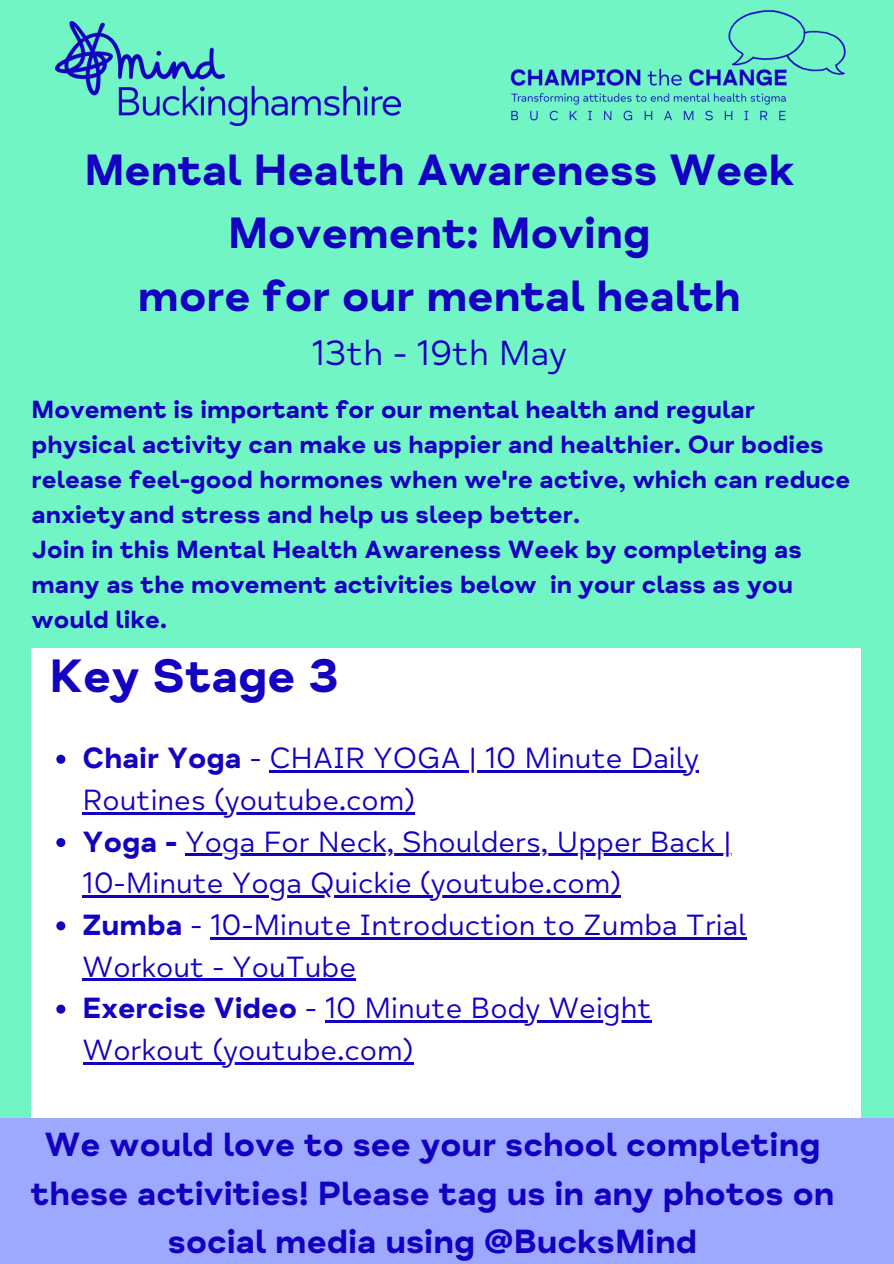
<style>
.page{position:relative;width:894px;height:1264px;background:#fff}
.page>*{position:absolute;margin:0;border:0;box-sizing:border-box;transform-origin:0 0}
.t1{font:700 48px "Mind Meridian";color:#1300c1}
.t2{font:700 45px/62.8px "Mind Meridian";color:#1300c1;text-align:center}
.t3{font:35.7px "Mind Meridian";color:#1300c1}
.t4{font:700 34.35px/48.2px "Mind Meridian";color:#1300c1;text-align:center}
.t5{font:30px/41.7px "Mind Meridian";color:#1300c1}
.t6{font:700 25.5px/34.8px "Mind Meridian";color:#1300c1}
.s1{font-weight:700}
</style>
<div class="page">
<div style="left:0;top:0;width:893px;height:1263px;background:#71f5c4"></div>
<div style="left:32px;top:648px;width:828px;height:573px;background:#fff"></div>
<img style="left:56px;top:22px;width:344px;height:103px">
<img style="left:510px;top:9px;width:336px;height:112px">
<svg style="left:56px;top:754px;width:9px;height:9px"></svg>
<hr style="left:269px;top:770px;width:429px;height:2px;background:#1300c1">
<hr style="left:83px;top:812px;width:332px;height:2px;background:#1300c1">
<svg style="left:56px;top:838px;width:9px;height:9px"></svg>
<hr style="left:185px;top:853px;width:546px;height:3px;background:#1300c1">
<hr style="left:83px;top:895px;width:538px;height:2px;background:#1300c1">
<svg style="left:56px;top:921px;width:9px;height:9px"></svg>
<hr style="left:210px;top:937px;width:536px;height:2px;background:#1300c1">
<hr style="left:83px;top:978px;width:273px;height:3px;background:#1300c1">
<svg style="left:56px;top:1004px;width:9px;height:9px"></svg>
<hr style="left:325px;top:1020px;width:326px;height:2px;background:#1300c1">
<hr style="left:83px;top:1062px;width:330px;height:2px;background:#1300c1">
<div style="left:0;top:1118px;width:893px;height:145px;background:#9da8ff"></div>
<h2 class="t2" style="left:84px;top:140px;width:711px">Mental Health Awareness Week<br>Movement: Moving<br>more for our mental health</h2>
<h3 class="t3" style="left:311px;top:331px;width:257px">13th - 19th May</h3>
<p class="t6" style="left:32px;top:392px;width:820px">Movement is important for our mental health and regular physical activity can make us happier and healthier. Our bodies release feel-good hormones when we're active, which can reduce anxietyand stress and help us sleep better.<br>Join in this Mental Health Awareness Week by completing as many as the movement activities below in your class as you would like.</p>
<h1 class="t1" style="left:50px;top:646px;width:290px">Key Stage 3</h1>
<p class="t5" style="left:83px;top:738px;width:665px"><span class="s1">Chair Yoga</span> - CHAIR YOGA | 10 Minute Daily Routines (youtube.com)<br><span class="s1">Yoga -</span> Yoga For Neck, Shoulders, Upper Back | 10-Minute Yoga Quickie (youtube.com)<br><span class="s1">Zumba</span> - 10-Minute Introduction to Zumba Trial Workout - YouTube<br><span class="s1">Exercise Video</span> - 10 Minute Body Weight Workout (youtube.com)</p>
<h3 class="t4" style="left:31px;top:1121px;width:805px">We would love to see your school completing these activities! Please tag us in any photos on social media using @BucksMind</h3>
</div>
